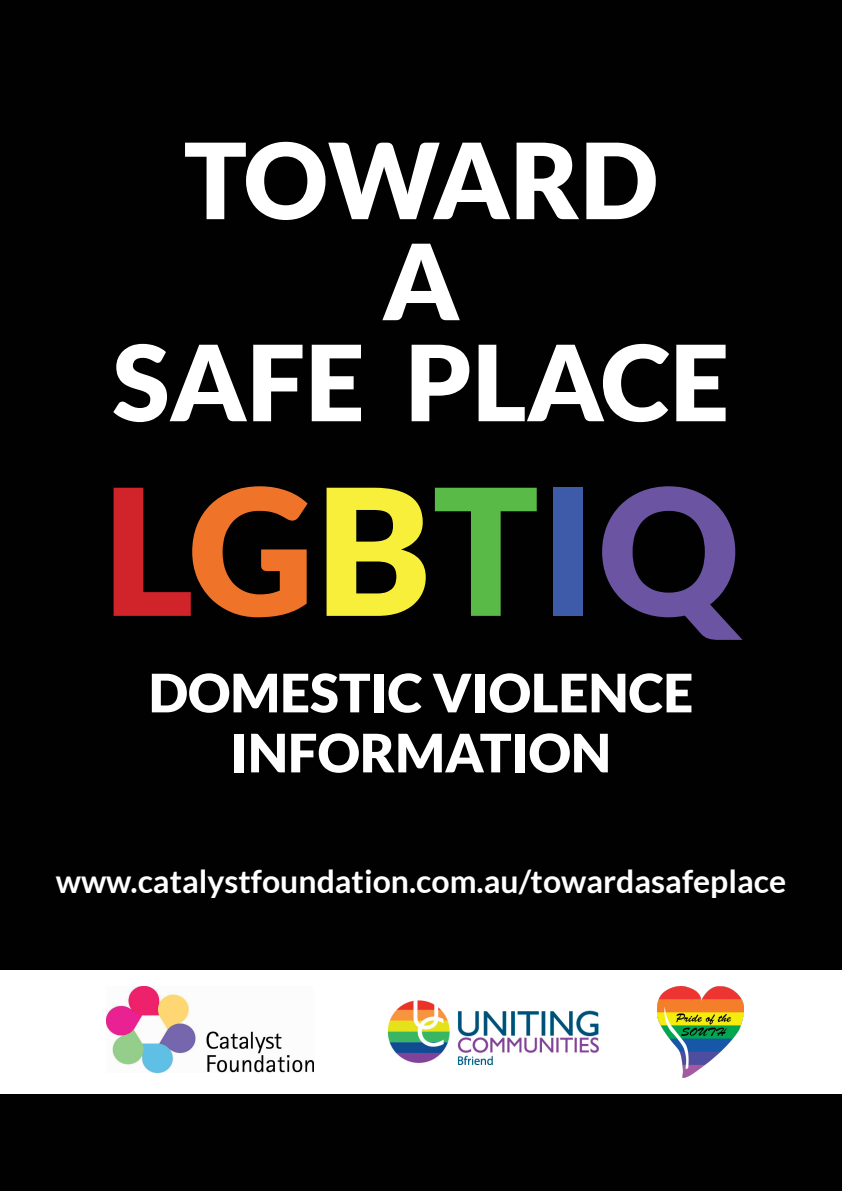
<style>
.page{position:relative;width:842px;height:1191px;background:#010101}
.page>*{position:absolute;margin:0;border:0;box-sizing:border-box;transform-origin:0 0}
.t1{font:900 175.8px "Lato";letter-spacing:.01em;color:#d1232a}
.t2{font:900 105px "Lato";color:#fff}
.t3{font:900 53px "Lato";color:#fff}
.t4{font:700 32px "Lato";color:#fff}
.s1{color:#ef7429}
.s2{color:#f7ef3a}
.s3{color:#59ba47}
.s4{color:#3d5ba9}
.s5{color:#6b55a3}
</style>
<div class="page">
<div style="left:0;top:970px;width:842px;height:124px;background:#fff"></div>
<img style="left:658px;top:987px;width:86px;height:90px">
<img style="left:107px;top:987px;width:207px;height:85px">
<img style="left:387px;top:1000px;width:211px;height:64px">
<p class="t2" style="left:184px;top:119px;width:475px">TOWARD</p>
<p class="t2" style="left:382px;top:220px;width:79px">A</p>
<p class="t2" style="left:113px;top:321px;width:618px">SAFE PLACE</p>
<p class="t1" style="left:103px;top:448px;width:637px">L<span class="s1">G</span><span class="s2">B</span><span class="s3">T</span><span class="s4">I</span><span class="s5">Q</span></p>
<p class="t3" style="left:149px;top:662px;width:546px">DOMESTIC VIOLENCE</p>
<p class="t3" style="left:231px;top:722px;width:381px">INFORMATION</p>
<p class="t4" style="left:56px;top:863px;width:732px">www.catalystfoundation.com.au/towardasafeplace</p>
</div>
